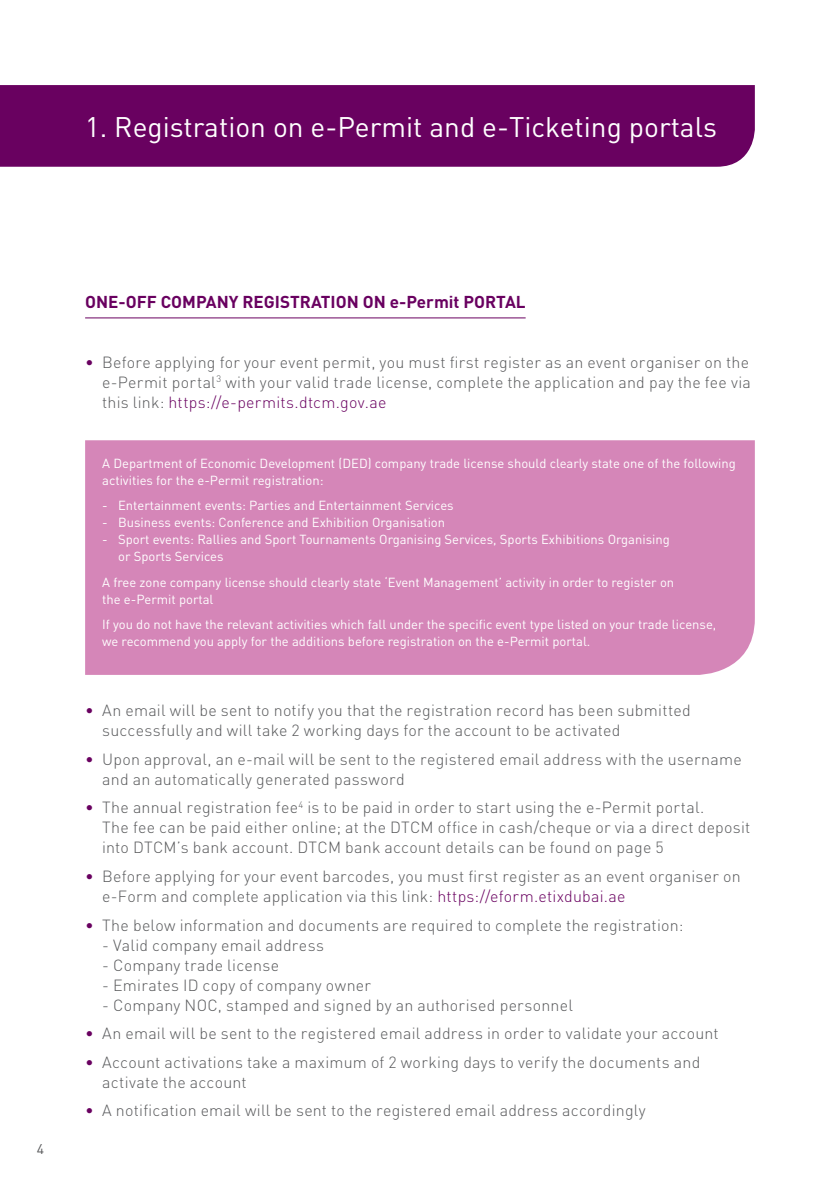
<style>
.page{position:relative;width:840px;height:1191px;background:#fff}
.page>*{position:absolute;margin:0;border:0;box-sizing:border-box;transform-origin:0 0}
.t1{font:28px "DIN";color:#fff}
.t2{font:700 17px "DIN";color:#690160}
.t3{font:300 16px/20px "DIN";letter-spacing:.015em;color:#58595b}
.t4{font:14px "DIN";color:#58595b}
.t5{font:13px/17px "DIN";color:#fff}
.s1{color:#690160}
</style>
<div class="page">
<hr style="left:85px;top:317px;width:440px;height:1px;background:#690160">
<div style="left:0;top:85px;width:754px;height:82px;background:#690160"></div>
<div style="left:85px;top:440px;width:669px;height:235px;background:#d586b8"></div>
<h1 class="t1" style="left:85px;top:110px;width:633px">1. Registration on e-Permit and e-Ticketing portals</h1>
<p class="t4" style="left:37px;top:1140px;width:9px">4</p>
<p class="t2" style="left:85px;top:291px;width:442px">ONE-OFF COMPANY REGISTRATION ON e-Permit PORTAL</p>
<p class="t3" style="left:102px;top:352px;width:650px;text-indent:-17px"><span class="s1">•</span> Before applying for your event permit, you must first register as an event organiser on the e-Permit portal<sup>3</sup> with your valid trade license, complete the application and pay the fee via this link: <span class="s1">https://e-permits.dtcm.gov.ae</span></p>
<p class="t5" style="left:102px;top:454px;width:634px">A Department of Economic Development (DED) company trade license should clearly state one of the following activities for the e-Permit registration:</p>
<p class="t5" style="left:102px;top:497px;width:353px">- Entertainment events: Parties and Entertainment Services</p>
<p class="t5" style="left:102px;top:514px;width:344px">- Business events: Conference and Exhibition Organisation</p>
<p class="t5" style="left:118px;top:531px;width:553px;text-indent:-16px">- Sport events: Rallies and Sport Tournaments Organising Services, Sports Exhibitions Organising or Sports Services</p>
<p class="t5" style="left:102px;top:573px;width:573px">A free zone company license should clearly state ‘Event Management’ activity in order to register on the e-Permit portal</p>
<p class="t5" style="left:102px;top:616px;width:615px">If you do not have the relevant activities which fall under the specific event type listed on your trade license, we recommend you apply for the additions before registration on the e-Permit portal.</p>
<p class="t3" style="left:102px;top:700px;width:589px;text-indent:-17px"><span class="s1">•</span> An email will be sent to notify you that the registration record has been submitted successfully and will take 2 working days for the account to be activated</p>
<p class="t3" style="left:102px;top:749px;width:640px;text-indent:-17px"><span class="s1">•</span> Upon approval, an e-mail will be sent to the registered email address with the username and an automatically generated password</p>
<p class="t3" style="left:102px;top:797px;width:649px;text-indent:-17px"><span class="s1">•</span> The annual registration fee<sup>4</sup> is to be paid in order to start using the e-Permit portal.<br>The fee can be paid either online; at the DTCM office in cash/cheque or via a direct deposit into DTCM’s bank account. DTCM bank account details can be found on page 5</p>
<p class="t3" style="left:102px;top:866px;width:639px;text-indent:-17px"><span class="s1">•</span> Before applying for your event barcodes, you must first register as an event organiser on e-Form and complete application via this link: <span class="s1">https://eform.etixdubai.ae</span></p>
<p class="t3" style="left:85px;top:914px;width:599px"><span class="s1">•</span> The below information and documents are required to complete the registration:</p>
<p class="t3" style="left:102px;top:934px;width:223px">- Valid company email address</p>
<p class="t3" style="left:102px;top:954px;width:178px">- Company trade license</p>
<p class="t3" style="left:102px;top:974px;width:270px">- Emirates ID copy of company owner</p>
<p class="t3" style="left:102px;top:994px;width:472px">- Company NOC, stamped and signed by an authorised personnel</p>
<p class="t3" style="left:85px;top:1023px;width:634px"><span class="s1">•</span> An email will be sent to the registered email address in order to validate your account</p>
<p class="t3" style="left:102px;top:1051px;width:599px;text-indent:-17px"><span class="s1">•</span> Account activations take a maximum of 2 working days to verify the documents and activate the account</p>
<p class="t3" style="left:85px;top:1100px;width:561px"><span class="s1">•</span> A notification email will be sent to the registered email address accordingly</p>
</div>
